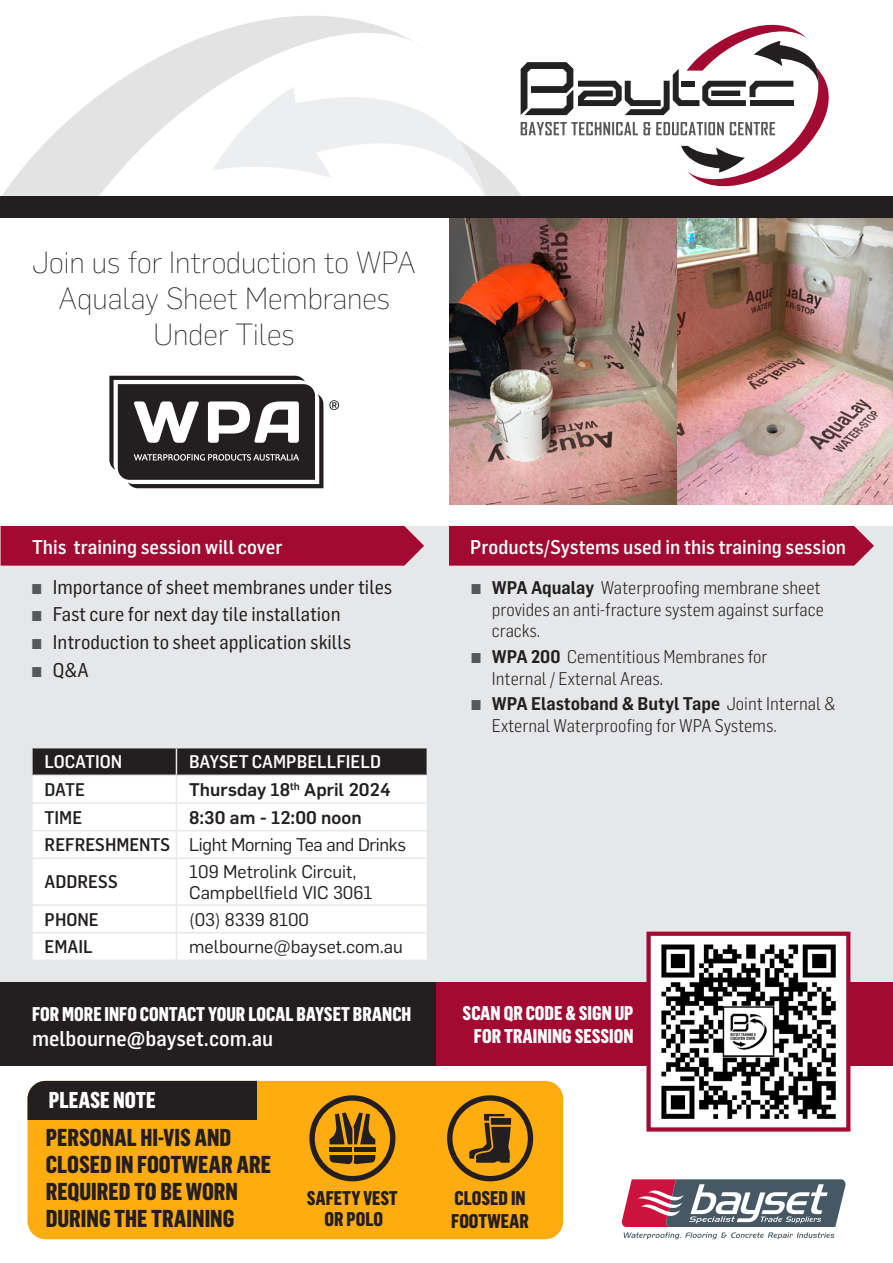
<style>
.page{position:relative;width:893px;height:1263px;background:#fff}
.page>*{position:absolute;margin:0;border:0;box-sizing:border-box;transform-origin:0 0}
.t1{font:200 30px/36px "Flama";color:#231f20;text-align:center}
.t2{font:800 24px/27px "Flama Cond";color:#231f20}
.t3{font:800 22.5px "Flama Cond";color:#fff}
.t4{font:500 21px "Flama Semicondensed";color:#fff}
.t5{font:19.5px "Flama Semicondensed Basic";color:#231f20}
.t6{font:800 19.5px/23.4px "Flama Cond";color:#fff;text-align:center}
.t7{font:500 19.5px "Flama Semicondensed";color:#fff}
.t8{font:800 19.5px/23.4px "Flama Cond";color:#231f20}
.t9{font:300 18px/21.6px "Flama Semicondensed";color:#231f20}
.t10{font:18px "Flama";color:#231f20}
.t11{font:500 18px "Flama Semicondensed";color:#231f20}
.t12{font:500 18px "Flama";color:#231f20}
.t13{font:500 18px "Flama Semicondensed";color:#fff}
.t14{font:18px "Flama";letter-spacing:-.02em;color:#231f20}
.s1{font-size:18px;color:#57585a}
.s2{color:#57585a}
.s3{font-weight:600}
</style>
<div class="page">
<svg style="left:2px;top:95px;width:97px;height:101px;fill:#e3e3e4"></svg>
<svg style="left:99px;top:16px;width:730px;height:180px"></svg>
<div style="left:0;top:526px;width:893px;height:456px;background:#e6e7e9"></div>
<div style="left:449px;top:526px;width:425px;height:40px;background:#a30a32"></div>
<div style="left:1px;top:526px;width:423px;height:40px;background:#a30a32"></div>
<div style="left:28px;top:1081px;width:535px;height:158px;background:#ffac11;border-radius:18px"></div>
<div style="left:28px;top:1081px;width:229px;height:39px;background:#231f20"></div>
<div style="left:339px;top:982px;width:554px;height:83px;background:#a30a32"></div>
<div style="left:0;top:982px;width:436px;height:83px;background:#231f20"></div>
<svg style="left:621px;top:1179px;width:225px;height:60px"></svg>
<svg style="left:309px;top:1095px;width:86px;height:86px"></svg>
<div style="left:354px;top:1147px;width:21px;height:5px;background:#231f20"></div>
<svg style="left:447px;top:1095px;width:86px;height:86px"></svg>
<svg style="left:644px;top:931px;width:209px;height:201px"></svg>
<div style="left:33px;top:859px;width:394px;height:100px;background:#fff"></div>
<svg style="left:32px;top:748px;width:396px;height:109px;background:#c9c8c8"></svg>
<hr style="left:176px;top:859px;width:1px;height:45px;background:#e6e7e9">
<hr style="left:31px;top:904px;width:145px;height:2px;background:#e6e7e9">
<hr style="left:176px;top:904px;width:252px;height:2px;background:#e6e7e9">
<hr style="left:31px;top:932px;width:145px;height:1px;background:#e6e7e9">
<hr style="left:176px;top:932px;width:252px;height:1px;background:#e6e7e9">
<svg style="left:176px;top:906px;width:1px;height:53px"></svg>
<svg style="left:109px;top:376px;width:214px;height:112px"></svg>
<svg style="left:329px;top:400px;width:10px;height:10px"></svg>
<img style="left:449px;top:217px;width:228px;height:287px">
<img style="left:677px;top:217px;width:216px;height:287px">
<div style="left:0;top:196px;width:893px;height:21px;background:#231f20"></div>
<p class="t1" style="left:32px;top:243px;width:385px">Join us for Introduction to WPA<br>Aqualay Sheet Membranes<br>Under Tiles</p>
<p class="t7" style="left:32px;top:534px;width:252px">This training session will cover</p>
<p class="t7" style="left:470px;top:534px;width:377px">Products/Systems used in this training session</p>
<p class="t5" style="left:32px;top:574px;width:362px"><span class="s1">▪</span> Importance of sheet membranes under tiles</p>
<p class="t5" style="left:32px;top:602px;width:310px"><span class="s1">▪</span> Fast cure for next day tile installation</p>
<p class="t5" style="left:32px;top:630px;width:321px"><span class="s1">▪</span> Introduction to sheet application skills</p>
<p class="t5" style="left:32px;top:657px;width:58px"><span class="s1">▪</span> Q&amp;A</p>
<p class="t13" style="left:45px;top:750px;width:79px">LOCATION</p>
<p class="t13" style="left:189px;top:750px;width:193px">BAYSET CAMPBELLFIELD</p>
<p class="t11" style="left:45px;top:778px;width:42px">DATE</p>
<p class="t12" style="left:189px;top:776px;width:203px">Thursday 18<sup>th</sup> April 2024</p>
<p class="t11" style="left:45px;top:805px;width:39px">TIME</p>
<p class="t12" style="left:189px;top:804px;width:174px">8:30 am - 12:00 noon</p>
<p class="t11" style="left:45px;top:833px;width:127px">REFRESHMENTS</p>
<p class="t14" style="left:189px;top:832px;width:218px">Light Morning Tea and Drinks</p>
<p class="t11" style="left:45px;top:870px;width:75px">ADDRESS</p>
<p class="t10" style="left:189px;top:859px;width:169px">109 Metrolink Circuit,</p>
<p class="t10" style="left:189px;top:880px;width:185px">Campbellfield VIC 3061</p>
<p class="t11" style="left:45px;top:907px;width:56px">PHONE</p>
<p class="t10" style="left:189px;top:907px;width:121px">(03) 8339 8100</p>
<p class="t11" style="left:45px;top:935px;width:50px">EMAIL</p>
<p class="t10" style="left:189px;top:934px;width:215px">melbourne@bayset.com.au</p>
<p class="t6" style="left:32px;top:1001px;width:381px">FOR MORE INFO CONTACT YOUR LOCAL BAYSET BRANCH</p>
<p class="t4" style="left:32px;top:1025px;width:243px">melbourne@bayset.com.au</p>
<p class="t3" style="left:49px;top:1083px;width:109px">PLEASE NOTE</p>
<h2 class="t2" style="left:46px;top:1123px;width:227px">PERSONAL HI-VIS AND<br>CLOSED IN FOOTWEAR ARE<br>REQUIRED TO BE WORN<br>DURING THE TRAINING</h2>
<p class="t8" style="left:307px;top:1186px;width:92px;line-height:21px;text-align:center">SAFETY VEST<br>OR POLO</p>
<p class="t9" style="left:492px;top:576px;width:333px;text-indent:-21px"><span class="s2">▪</span> <span class="s3">WPA Aqualay</span> Waterproofing membrane sheet provides an anti-fracture system against surface cracks.</p>
<p class="t9" style="left:492px;top:645px;width:277px;text-indent:-21px"><span class="s2">▪</span> <span class="s3">WPA 200</span> Cementitious Membranes for<br>Internal / External Areas.</p>
<p class="t9" style="left:492px;top:692px;width:345px;text-indent:-21px"><span class="s2">▪</span> <span class="s3">WPA Elastoband &amp; Butyl Tape</span> Joint Internal &amp;<br>External Waterproofing for WPA Systems.</p>
<p class="t6" style="left:463px;top:1000px;width:172px">SCAN QR CODE &amp; SIGN UP<br>FOR TRAINING SESSION</p>
<p class="t8" style="left:451px;top:1185px;width:79px">CLOSED IN<br>FOOTWEAR</p>
</div>
